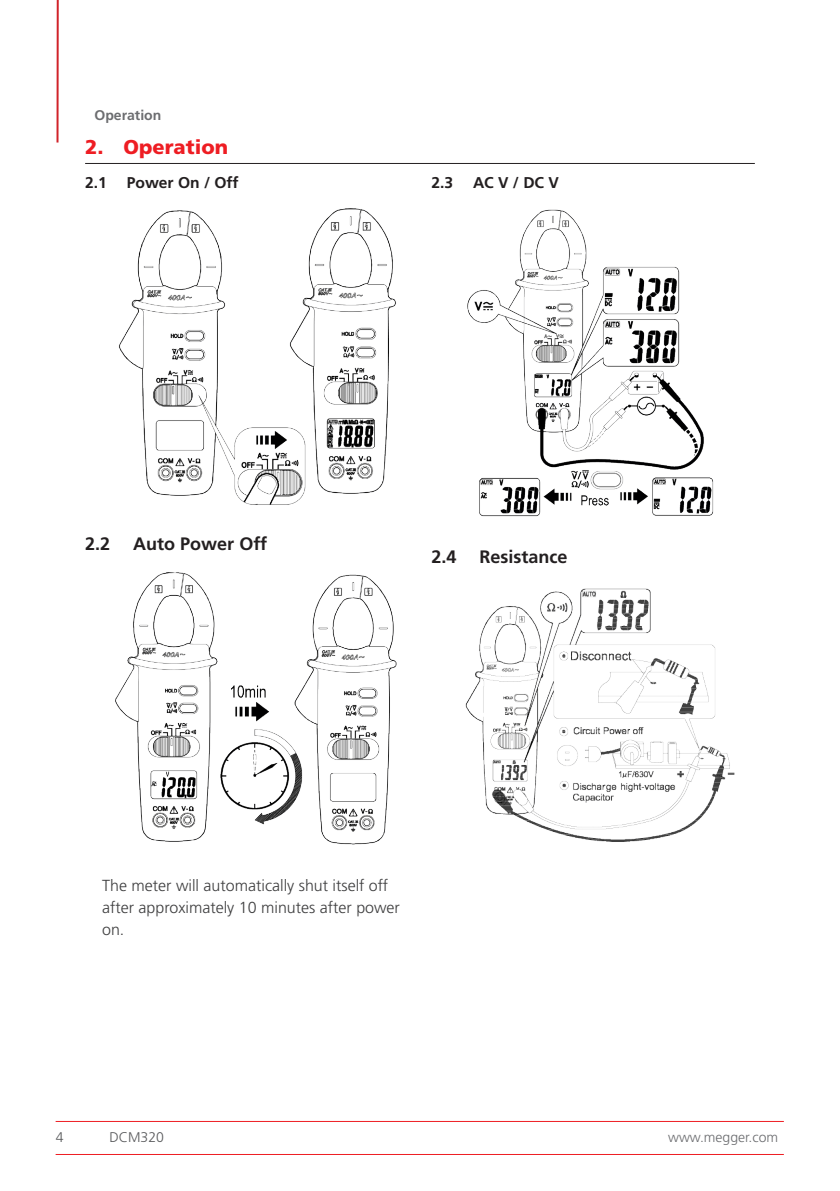
<style>
.page{position:relative;width:840px;height:1191px;background:#fff}
.page>*{position:absolute;margin:0;border:0;box-sizing:border-box;transform-origin:0 0}
.t1{font:900 20px "Frutiger LT Pro";color:#ee1d23}
.t2{font:700 18px "Frutiger LT Pro";color:#231f20}
.t3{font:300 16px/22px "Frutiger LT Pro";color:#3e3e3f}
.t4{font:700 15.6px "Frutiger LT Pro";color:#231f20}
.t5{font:300 14px "Frutiger LT Pro";color:#6c6d70}
.t6{font:700 14px "Frutiger LT Pro";color:#6c6d70}
.t7{font:300 14px "Frutiger LT Pro";color:#57585a}
</style>
<div class="page">
<hr style="left:56px;top:1121px;width:727px;height:1px;background:#ee1d23">
<hr style="left:56px;top:1154px;width:727px;height:1px;background:#ee1d23">
<hr style="left:56px;top:0;width:3px;height:142px;background:#d1232a">
<hr style="left:85px;top:163px;width:669px;height:1px;background:#231f20">
<img style="left:119px;top:208px;width:277px;height:297px">
<img style="left:115px;top:572px;width:282px;height:273px">
<img style="left:467px;top:209px;width:247px;height:308px">
<img style="left:465px;top:588px;width:270px;height:254px">
<p class="t6" style="left:94px;top:107px;width:68px">Operation</p>
<p class="t1" style="left:85px;top:134px;width:144px">2. Operation</p>
<p class="t4" style="left:85px;top:173px;width:23px">2.1</p>
<p class="t4" style="left:127px;top:173px;width:113px">Power On / Off</p>
<p class="t4" style="left:431px;top:173px;width:23px">2.3</p>
<p class="t4" style="left:472px;top:173px;width:87px">AC V / DC V</p>
<p class="t2" style="left:85px;top:533px;width:27px">2.2</p>
<p class="t2" style="left:133px;top:533px;width:135px">Auto Power Off</p>
<p class="t2" style="left:431px;top:545px;width:27px">2.4</p>
<p class="t2" style="left:479px;top:545px;width:90px">Resistance</p>
<p class="t3" style="left:102px;top:874px;width:299px">The meter will automatically shut itself off after approximately 10 minutes after power on.</p>
<p class="t7" style="left:56px;top:1128px;width:9px">4</p>
<p class="t7" style="left:109px;top:1129px;width:56px">DCM320</p>
<p class="t5" style="left:667px;top:1129px;width:111px">www.megger.com</p>
</div>
